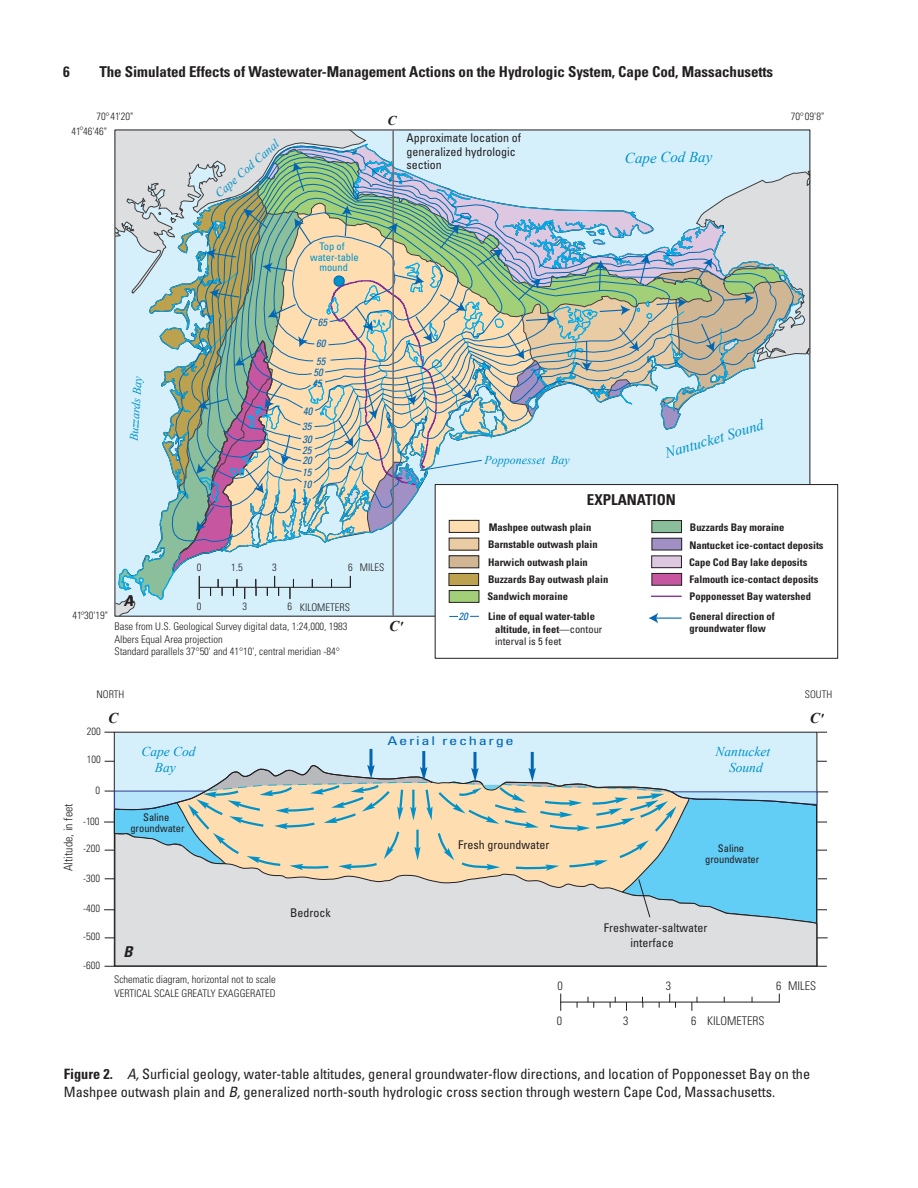
<style>
.page{position:relative;width:918px;height:1188px;background:#fff}
.page>*{position:absolute;margin:0;border:0;box-sizing:border-box;transform-origin:0 0}
.t1{font:700 condensed 15px "Univers";letter-spacing:-.005em;color:#231f20}
.t2{font:italic 15px "Times New Roman";color:#0092c8}
.t3{font:italic 700 15px "Times New Roman";color:#231f20}
.t4{font:italic 700 condensed 15px "Univers";color:#231f20}
.FigureCaption{font:condensed 14.25px/18px "Univers";color:#231f20}
.t5{font:italic 13.5px/16.2px "Times New Roman";color:#0092c8;text-align:center}
.t6{font:italic 700 13.5px "Times New Roman";color:#231f20}
.t7{font:condensed 12px/13.5px "Univers";color:#231f20;text-align:center}
.t8{font:italic 12px "Times New Roman";letter-spacing:-.005em;color:#0092c8}
.t9{font:300 condensed 12px "Univers";color:#231f20}
.t10{font:condensed 12px "Univers";letter-spacing:.1em;color:#0166b3;scale:1.37 1}
.t11{font:700 condensed 10.5px/12.6px "Univers";color:#231f20}
.t12{font:300 condensed 10.5px/14.5px "Univers";color:#231f20}
.t13{font:condensed 10.5px/10.5px "Univers";color:#231f20;text-align:center}
.t14{font:italic condensed 10.5px/12.1px "Univers";color:#0166b3}
.t15{font:condensed 10.5px/10.5px "Univers";color:#0092c8;text-align:center}
.s1{font-size:13.5px}
.s2{font-weight:400}
.s3{font-weight:700}
.s4{font-style:italic}
</style>
<div class="page">
<hr style="left:561px;top:1002px;width:218px;height:1px;background:#231f20">
<svg style="left:691px;top:997px;width:7px;height:13px"></svg>
<svg style="left:560px;top:994px;width:1px;height:16px"></svg>
<svg style="left:669px;top:994px;width:7px;height:13px"></svg>
<svg style="left:610px;top:997px;width:6px;height:10px"></svg>
<svg style="left:588px;top:997px;width:6px;height:10px"></svg>
<div style="left:115px;top:733px;width:701px;height:103px;background:#d6f0fb"></div>
<div style="left:116px;top:924px;width:702px;height:42px;background:#dddee0"></div>
<hr style="left:422px;top:751px;width:3px;height:22px;background:#0166b3">
<hr style="left:473px;top:752px;width:3px;height:21px;background:#0166b3">
<hr style="left:369px;top:749px;width:3px;height:21px;background:#0166b3">
<hr style="left:531px;top:752px;width:3px;height:21px;background:#0166b3">
<svg style="left:104px;top:761px;width:724px;height:163px"></svg>
<svg style="left:114px;top:130px;width:689px;height:493px;background:#c5d3d0"></svg>
<h1 class="t1" style="left:63px;top:62px;width:8px">6</h1>
<h1 class="t1" style="left:99px;top:62px;width:675px">The Simulated Effects of Wastewater-Management Actions on the Hydrologic System, Cape Cod, Massachusetts</h1>
<p class="t12" style="left:96px;top:109px;width:38px">70 4° 1'20"</p>
<p class="t12" style="left:791px;top:109px;width:35px">70° 09'8"</p>
<p class="t12" style="left:71px;top:124px;width:37px">41 46'46"</p>
<p class="t6" style="left:388px;top:111px;width:11px">C</p>
<p class="t12" style="left:80px;top:124px;width:6px">°</p>
<p class="t8" style="left:211px;top:188px;width:82px;rotate:-41deg">Cape Cod Canal</p>
<p class="t7" style="left:407px;top:131px;width:116px;text-align:left">Approximate location of generalized hydrologic section</p>
<p class="t2" style="left:625px;top:147px;width:89px">Cape Cod Bay</p>
<p class="t8" style="left:125px;top:441px;width:67px;rotate:-86deg">Buzzards Bay</p>
<p class="t15" style="left:310px;top:241px;width:50px">Top of water-table mound</p>
<p class="t14" style="left:316px;top:311px;width:12px;line-height:21.6px">65<br>60</p>
<p class="t14" style="left:312px;top:349px;width:15px;line-height:23px;text-align:center">55<br>45</p>
<p class="t14" style="left:313px;top:366px;width:11px">50</p>
<p class="t14" style="left:302px;top:420px;width:11px">35</p>
<p class="t14" style="left:302px;top:444px;width:11px">25</p>
<p class="t14" style="left:303px;top:433px;width:11px">30</p>
<p class="t14" style="left:303px;top:455px;width:11px">20</p>
<p class="t14" style="left:302px;top:466px;width:11px">15<br>10</p>
<p class="t14" style="left:302px;top:495px;width:6px">5</p>
<p class="t12" style="left:197px;top:560px;width:6px">0</p>
<p class="t12" style="left:231px;top:560px;width:13px">1.5</p>
<p class="t12" style="left:272px;top:560px;width:6px">3</p>
<p class="t12" style="left:348px;top:560px;width:38px">6 MILES</p>
<p class="t12" style="left:197px;top:599px;width:6px">0</p>
<p class="t12" style="left:242px;top:599px;width:6px">3</p>
<p class="t4" style="left:124px;top:591px;width:11px">A</p>
<p class="t12" style="left:114px;top:597px;width:237px;line-height:19.2px;text-align:right">6 KILOMETERS<br>Base from U.S. Geological Survey digital data, 1:24,000, 1983</p>
<p class="t12" style="left:114px;top:633px;width:227px;line-height:12.6px">Albers Equal Area projection<br>Standard parallels 37°50' and 41°10', central meridian -84°</p>
<p class="t12" style="left:73px;top:608px;width:37px">41 30'19"</p>
<p class="t12" style="left:81px;top:608px;width:6px">°</p>
<p class="t3" style="left:389px;top:616px;width:15px">C<span class="s1">′</span></p>
<p class="t8" style="left:484px;top:452px;width:87px">Popponesset Bay</p>
<p class="t2" style="left:662px;top:443px;width:104px;rotate:-16deg">Nantucket Sound</p>
<p class="t1" style="left:587px;top:490px;width:91px">EXPLANATION</p>
<p class="t11" style="left:489px;top:521px;width:104px">Mashpee outwash plain</p>
<p class="t11" style="left:690px;top:521px;width:96px">Buzzards Bay moraine</p>
<p class="t11" style="left:488px;top:538px;width:111px">Barnstable outwash plain</p>
<p class="t11" style="left:488px;top:556px;width:101px">Harwich outwash plain</p>
<p class="t11" style="left:488px;top:573px;width:122px">Buzzards Bay outwash plain</p>
<p class="t11" style="left:487px;top:590px;width:82px">Sandwich moraine</p>
<p class="t11" style="left:689px;top:538px;width:136px">Nantucket ice-contact deposits</p>
<p class="t11" style="left:690px;top:571px;width:130px;line-height:16.5px">Falmouth ice-contact deposits<br>Popponesset Bay watershed</p>
<p class="t11" style="left:689px;top:556px;width:120px">Cape Cod Bay lake deposits</p>
<p class="t14" style="left:458px;top:610px;width:11px">20</p>
<p class="t11" style="left:690px;top:609px;width:87px">General direction of groundwater flow</p>
<p class="t11" style="left:495px;top:610px;width:109px;text-indent:-7px">Line of equal water-table altitude, in feet<span class="s2">—contour interval is 5 feet</span></p>
<p class="t12" style="left:96px;top:687px;width:30px">NORTH</p>
<p class="t12" style="left:805px;top:687px;width:29px">SOUTH</p>
<p class="t9" style="left:61px;top:871px;width:69px;rotate:-90deg">Altitude, in feet</p>
<p class="t12" style="left:87px;top:724px;width:15px">200</p>
<p class="t12" style="left:87px;top:753px;width:15px">100</p>
<p class="t3" style="left:108px;top:708px;width:12px">C</p>
<p class="t12" style="left:96px;top:783px;width:6px">0</p>
<p class="t12" style="left:83px;top:814px;width:18px">-100</p>
<p class="t12" style="left:83px;top:841px;width:18px">-200</p>
<p class="t12" style="left:83px;top:871px;width:18px">-300</p>
<p class="t5" style="left:141px;top:743px;width:56px">Cape Cod<br>Bay</p>
<p class="t13" style="left:130px;top:812px;width:56px">Saline groundwater</p>
<p class="t12" style="left:83px;top:901px;width:18px">-400</p>
<p class="t12" style="left:83px;top:929px;width:18px">-500</p>
<p class="t12" style="left:83px;top:958px;width:18px">-600</p>
<p class="t4" style="left:124px;top:942px;width:11px">B</p>
<p class="t12" style="left:114px;top:972px;width:163px">Schematic diagram, horizontal not to scale<br>VERTICAL SCALE GREATLY EXAGGERATED</p>
<p class="t7" style="left:290px;top:906px;width:42px">Bedrock</p>
<p class="t10" style="left:388px;top:733px;width:94px">Aerial recharge</p>
<p class="t5" style="left:716px;top:743px;width:56px">Nantucket<br>Sound</p>
<p class="t3" style="left:810px;top:708px;width:15px">C<span class="s1">′</span></p>
<p class="t7" style="left:458px;top:837px;width:93px">Fresh groundwater</p>
<p class="t13" style="left:705px;top:843px;width:56px">Saline groundwater</p>
<p class="t7" style="left:604px;top:921px;width:105px;line-height:14.4px">Freshwater-saltwater interface</p>
<p class="t9" style="left:557px;top:978px;width:7px">0</p>
<p class="t9" style="left:666px;top:978px;width:7px">3</p>
<p class="t9" style="left:776px;top:978px;width:41px">6 MILES</p>
<p class="t9" style="left:557px;top:1013px;width:7px">0</p>
<p class="t9" style="left:623px;top:1013px;width:7px">3</p>
<p class="t9" style="left:691px;top:1013px;width:75px">6 KILOMETERS</p>
<p class="FigureCaption" style="left:64px;top:1065px;width:748px"><span class="s3">Figure 2.</span> <span class="s4">A,</span> Surficial geology, water-table altitudes, general groundwater-flow directions, and location of Popponesset Bay on the<br>Mashpee outwash plain and <span class="s4">B,</span> generalized north-south hydrologic cross section through western Cape Cod, Massachusetts.</p>
</div>
